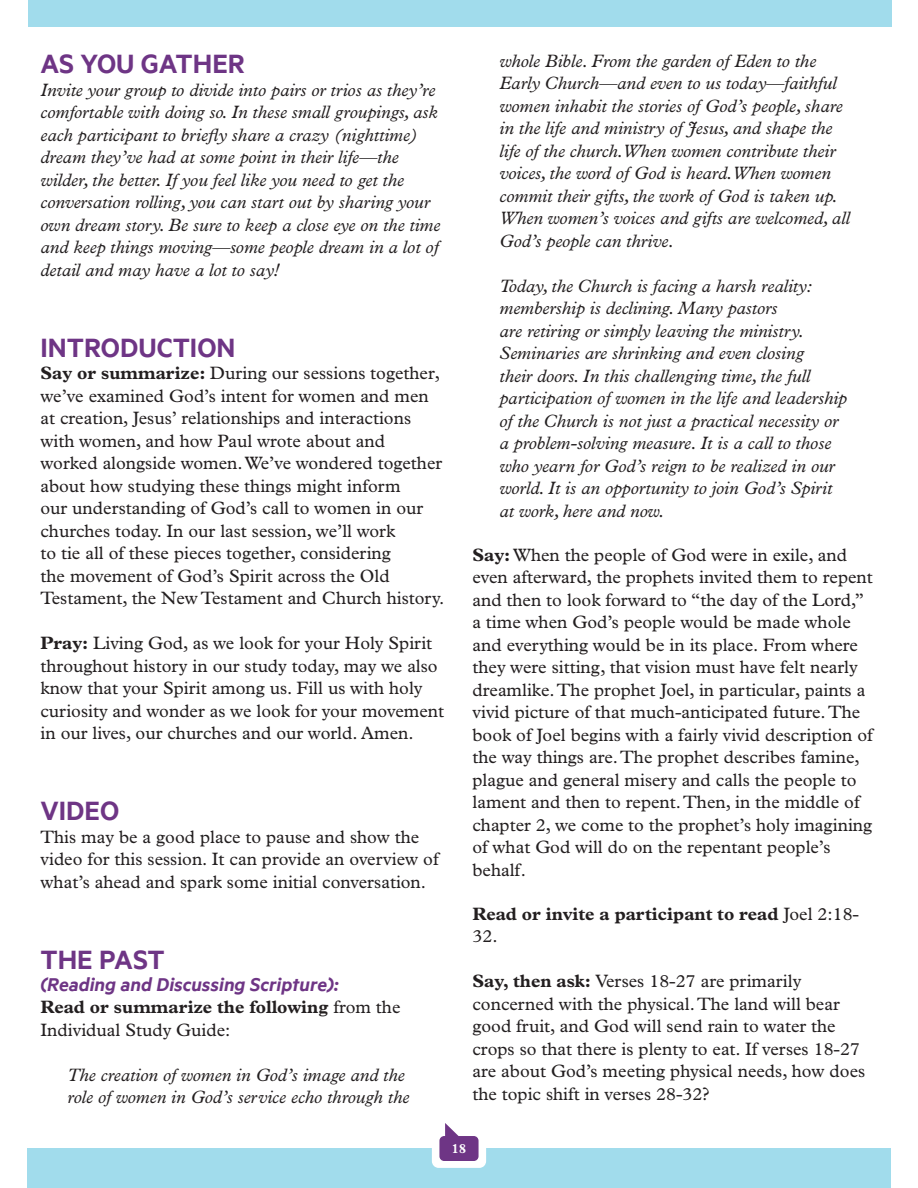
<style>
.page{position:relative;width:918px;height:1188px;background:#fff}
.page>*{position:absolute;margin:0;border:0;box-sizing:border-box;transform-origin:0 0}
.t1{font:600 30px "Metric";color:#6e3585}
.t2{font:italic 600 21px "Metric";color:#6e3585}
.t3{font:18px/22.5px "Plantin MT Pro";color:#231f20}
.t4{font:italic 18px/22.5px "Plantin MT Pro";color:#231f20}
.t5{font:700 18px/22.5px "Plantin MT Pro";color:#231f20}
.t6{font:700 13.5px "Plantin MT Pro";color:#fff}
.s1{font-weight:700}
.s2{font-weight:400}
</style>
<div class="page">
<div style="left:27px;top:1148px;width:864px;height:40px;background:#a1dcec"></div>
<div style="left:432px;top:1104px;width:54px;height:64px;background:#fff;border-radius:7px"></div>
<div style="left:28px;top:0;width:864px;height:27px;background:#a1dcec"></div>
<svg style="left:439px;top:1123px;width:40px;height:38px"></svg>
<h1 class="t1" style="left:40px;top:46px;width:206px">AS YOU GATHER</h1>
<p class="t4" style="left:40px;top:79px;width:401px">Invite your group to divide into pairs or trios as they’re comfortable with doing so. In these small groupings, ask each participant to briefly share a crazy (nighttime) dream they’ve had at some point in their life—the wilder, the better. If you feel like you need to get the conversation rolling, you can start out by sharing your own dream story. Be sure to keep a close eye on the time and keep things moving—some people dream in a lot of detail and may have a lot to say!</p>
<h1 class="t1" style="left:40px;top:330px;width:196px">INTRODUCTION</h1>
<p class="t3" style="left:40px;top:362px;width:405px"><span class="s1">Say or summarize:</span> During our sessions together, we’ve examined God’s intent for women and men at creation, Jesus’ relationships and interactions with women, and how Paul wrote about and worked alongside women. We’ve wondered together about how studying these things might inform<br>our understanding of God’s call to women in our churches today. In our last session, we’ll work<br>to tie all of these pieces together, considering<br>the movement of God’s Spirit across the Old Testament, the New Testament and Church history.</p>
<p class="t3" style="left:40px;top:632px;width:405px"><span class="s1">Pray:</span> Living God, as we look for your Holy Spirit throughout history in our study today, may we also know that your Spirit among us. Fill us with holy curiosity and wonder as we look for your movement in our lives, our churches and our world. Amen.</p>
<h1 class="t1" style="left:40px;top:793px;width:80px">VIDEO</h1>
<p class="t3" style="left:40px;top:826px;width:400px">This may be a good place to pause and show the video for this session. It can provide an overview of what’s ahead and spark some initial conversation.</p>
<h1 class="t1" style="left:40px;top:942px;width:126px">THE PAST</h1>
<p class="t2" style="left:40px;top:972px;width:299px">(Reading and Discussing Scripture):</p>
<p class="t3" style="left:40px;top:996px;width:361px"><span class="s1">Read or summarize the following</span> from the<br>Individual Study Guide:</p>
<p class="t4" style="left:68px;top:1063px;width:343px">The creation of women in God’s image and the role of women in God’s service echo through the</p>
<p class="t4" style="left:500px;top:49px;width:352px">whole Bible. From the garden of Eden to the Early Church—and even to us today—faithful women inhabit the stories of God’s people, share in the life and ministry of Jesus, and shape the life of the church. When women contribute their voices, the word of God is heard. When women commit their gifts, the work of God is taken up.<br>When women’s voices and gifts are welcomed, all God’s people can thrive.</p>
<p class="t4" style="left:500px;top:274px;width:349px">Today, the Church is facing a harsh reality: membership is declining. Many pastors<br>are retiring or simply leaving the ministry.<br>Seminaries are shrinking and even closing<br>their doors. In this challenging time, the full participation of women in the life and leadership of the Church is not just a practical necessity or a problem-solving measure. It is a call to those who yearn for God’s reign to be realized in our world. It is an opportunity to join God’s Spirit at work, here and now.</p>
<p class="t3" style="left:472px;top:543px;width:402px"><span class="s1">Say:</span> When the people of God were in exile, and even afterward, the prophets invited them to repent and then to look forward to “the day of the Lord,” a time when God’s people would be made whole and everything would be in its place. From where they were sitting, that vision must have felt nearly dreamlike. The prophet Joel, in particular, paints a vivid picture of that much-anticipated future. The book of Joel begins with a fairly vivid description of the way things are. The prophet describes famine, plague and general misery and calls the people to lament and then to repent. Then, in the middle of chapter 2, we come to the prophet’s holy imagining of what God will do on the repentant people’s behalf.</p>
<p class="t5" style="left:472px;top:902px;width:388px">Read or invite a participant to read <span class="s2">Joel 2:18-<br>32.</span></p>
<p class="t3" style="left:472px;top:970px;width:394px"><span class="s1">Say, then ask:</span> Verses 18-27 are primarily concerned with the physical. The land will bear good fruit, and God will send rain to water the crops so that there is plenty to eat. If verses 18-27 are about God’s meeting physical needs, how does the topic shift in verses 28-32?</p>
<p class="t6" style="left:452px;top:1140px;width:16px">18</p>
</div>
